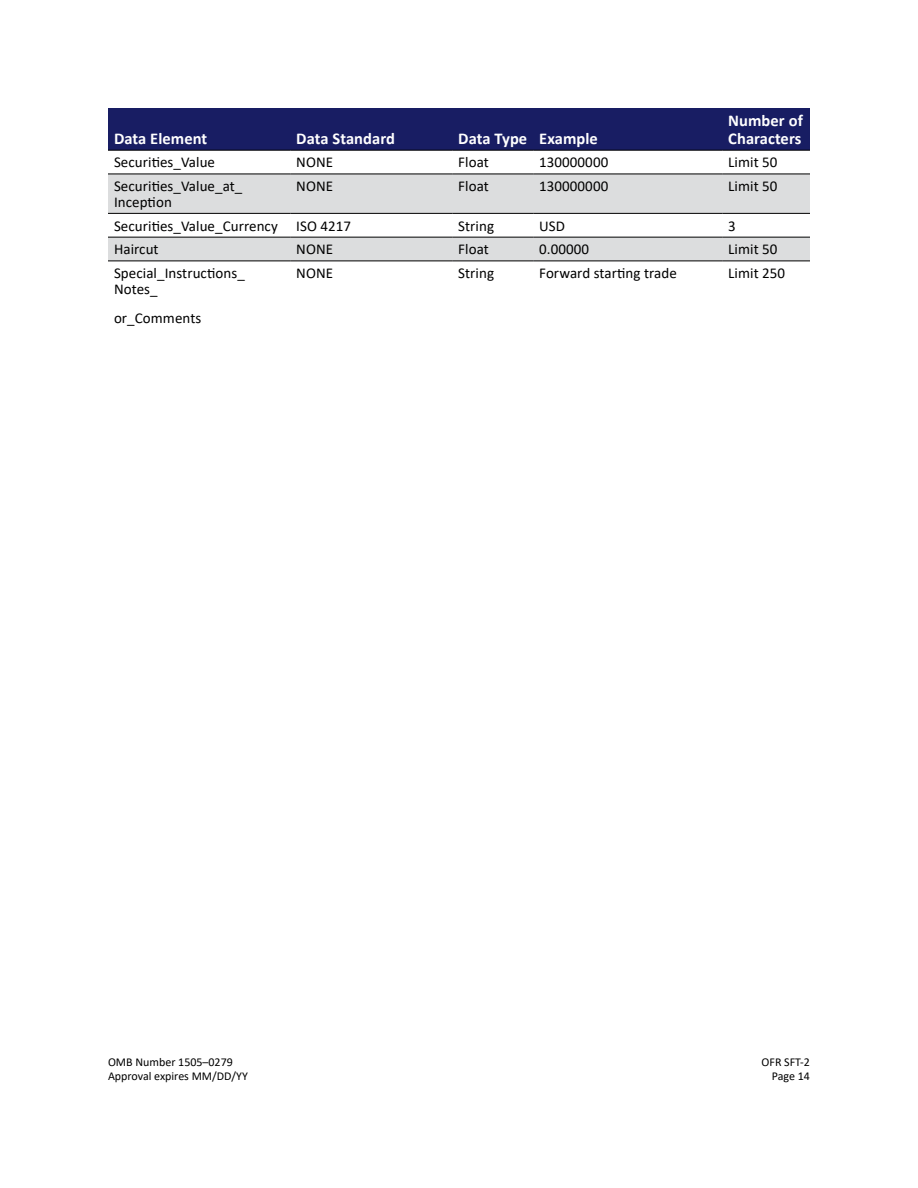
<style>
.page{position:relative;width:918px;height:1188px;background:#fff}
.page>*{position:absolute;margin:0;border:0;box-sizing:border-box;transform-origin:0 0}
.t1{font:700 16.5px/17.9px "Calibri";letter-spacing:.005em;color:#fff}
.t2{font:15px/16.2px "Calibri";letter-spacing:.005em;color:#000}
.t3{font:12px/14.4px "Calibri";color:#000;text-align:right}
</style>
<div class="page">
<div style="left:108px;top:108px;width:702px;height:42px;background:#181d63"></div>
<svg style="left:108px;top:175px;width:702px;height:86px;fill:#dcddde"></svg>
<hr style="left:108px;top:150px;width:182px;height:1px;background:#000">
<hr style="left:290px;top:150px;width:162px;height:1px;background:#000">
<hr style="left:452px;top:150px;width:81px;height:1px;background:#000">
<hr style="left:533px;top:150px;width:189px;height:1px;background:#000">
<hr style="left:722px;top:150px;width:88px;height:1px;background:#000">
<hr style="left:108px;top:174px;width:182px;height:1px;background:#000">
<hr style="left:290px;top:174px;width:162px;height:1px;background:#000">
<hr style="left:452px;top:174px;width:81px;height:1px;background:#000">
<hr style="left:533px;top:174px;width:189px;height:1px;background:#000">
<hr style="left:722px;top:174px;width:88px;height:1px;background:#000">
<hr style="left:108px;top:213px;width:182px;height:1px;background:#000">
<hr style="left:290px;top:213px;width:162px;height:1px;background:#000">
<hr style="left:452px;top:213px;width:81px;height:1px;background:#000">
<hr style="left:533px;top:213px;width:189px;height:1px;background:#000">
<hr style="left:722px;top:213px;width:88px;height:1px;background:#000">
<hr style="left:108px;top:237px;width:182px;height:1px;background:#000">
<hr style="left:290px;top:237px;width:162px;height:1px;background:#000">
<hr style="left:452px;top:237px;width:81px;height:1px;background:#000">
<hr style="left:533px;top:237px;width:189px;height:1px;background:#000">
<hr style="left:722px;top:237px;width:88px;height:1px;background:#000">
<hr style="left:108px;top:261px;width:182px;height:1px;background:#000">
<hr style="left:290px;top:261px;width:162px;height:1px;background:#000">
<hr style="left:452px;top:261px;width:81px;height:1px;background:#000">
<hr style="left:533px;top:261px;width:189px;height:1px;background:#000">
<hr style="left:722px;top:261px;width:88px;height:1px;background:#000">
<p class="t1" style="left:114px;top:130px;width:95px">Data Element</p>
<p class="t1" style="left:296px;top:130px;width:100px">Data Standard</p>
<p class="t1" style="left:458px;top:130px;width:71px">Data Type</p>
<p class="t1" style="left:539px;top:130px;width:60px">Example</p>
<p class="t1" style="left:728px;top:112px;width:76px">Number of<br>Characters</p>
<p class="t2" style="left:114px;top:154px;width:103px">Securities_Value</p>
<p class="t2" style="left:296px;top:154px;width:38px">NONE</p>
<p class="t2" style="left:458px;top:154px;width:32px">Float</p>
<p class="t2" style="left:539px;top:154px;width:71px">130000000</p>
<p class="t2" style="left:728px;top:154px;width:51px">Limit 50</p>
<p class="t2" style="left:114px;top:178px;width:130px">Securities_Value_at_<br>Inception</p>
<p class="t2" style="left:296px;top:178px;width:38px">NONE</p>
<p class="t2" style="left:458px;top:178px;width:32px">Float</p>
<p class="t2" style="left:539px;top:178px;width:71px">130000000</p>
<p class="t2" style="left:728px;top:178px;width:51px">Limit 50</p>
<p class="t2" style="left:114px;top:217px;width:165px">Securities_Value_Currency</p>
<p class="t2" style="left:296px;top:217px;width:56px">ISO 4217</p>
<p class="t2" style="left:458px;top:217px;width:37px">String</p>
<p class="t2" style="left:539px;top:217px;width:27px">USD</p>
<p class="t2" style="left:728px;top:217px;width:9px">3</p>
<p class="t2" style="left:114px;top:241px;width:46px">Haircut</p>
<p class="t2" style="left:296px;top:241px;width:38px">NONE</p>
<p class="t2" style="left:458px;top:241px;width:32px">Float</p>
<p class="t2" style="left:539px;top:241px;width:51px">0.00000</p>
<p class="t2" style="left:728px;top:241px;width:51px">Limit 50</p>
<p class="t2" style="left:114px;top:265px;width:132px">Special_Instructions_<br>Notes_</p>
<p class="t2" style="left:114px;top:309px;width:89px">or_Comments</p>
<p class="t2" style="left:296px;top:265px;width:38px">NONE</p>
<p class="t2" style="left:458px;top:265px;width:37px">String</p>
<p class="t2" style="left:539px;top:265px;width:139px">Forward starting trade</p>
<p class="t2" style="left:728px;top:265px;width:58px">Limit 250</p>
<p class="t3" style="left:108px;top:1054px;width:141px;text-align:left">OMB Number 1505–0279<br>Approval expires MM/DD/YY</p>
<p class="t3" style="left:762px;top:1054px;width:50px">OFR SFT-2<br>Page 14</p>
</div>
